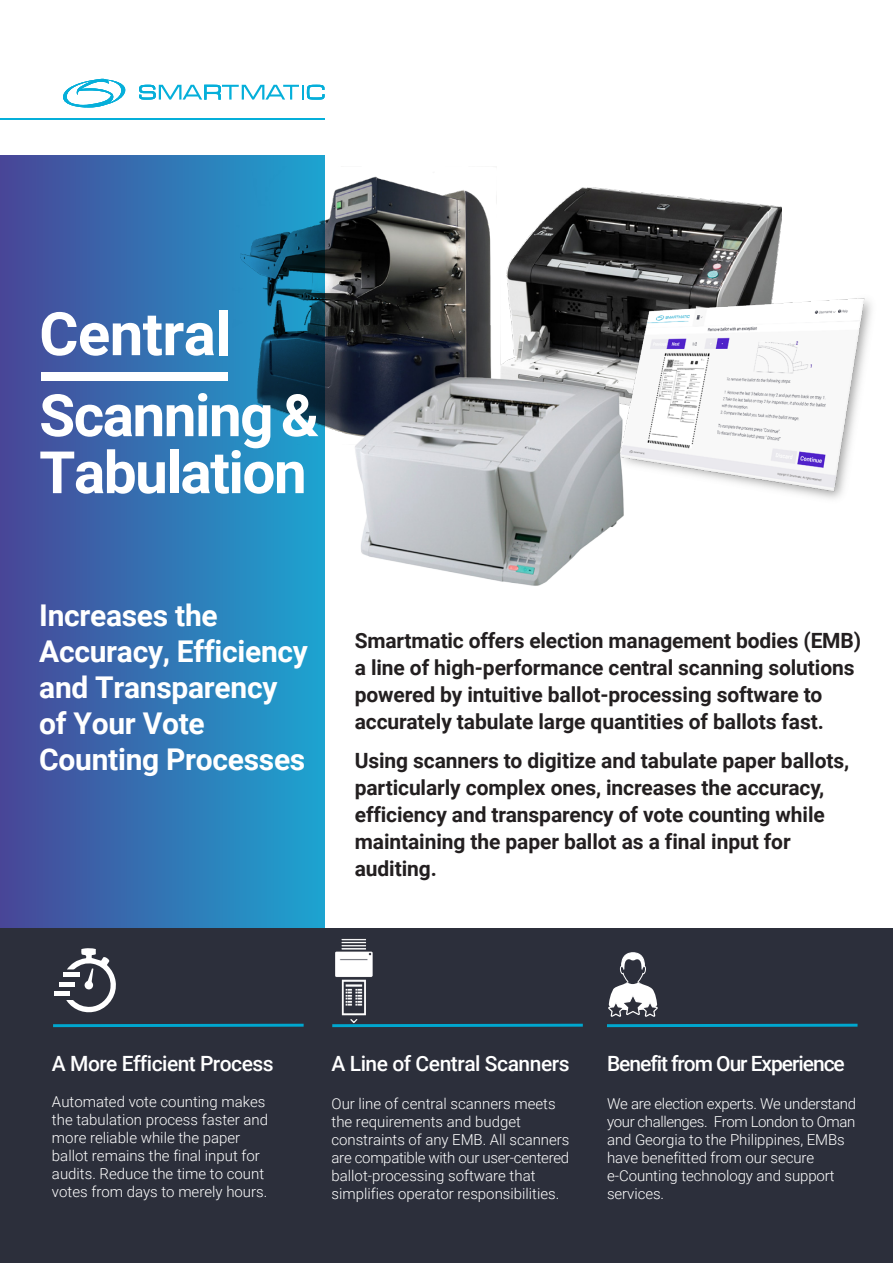
<style>
.page{position:relative;width:893px;height:1263px;background:#fff}
.page>*{position:absolute;margin:0;border:0;box-sizing:border-box;transform-origin:0 0}
.t1{font:700 60px "Roboto";letter-spacing:-.01em;color:#fff}
.t2{font:700 58.5px/57px "Roboto";letter-spacing:-.025em;color:#fff}
.t3{font:700 30px/36px "Roboto";letter-spacing:-.01em;color:#fff}
.t4{font:700 21px/27px "Roboto";letter-spacing:-.005em;color:#231f20}
.t5{font:500 21px "Roboto";letter-spacing:-.025em;color:#fff}
.t6{font:500 21px "Roboto";letter-spacing:-.05em;color:#fff}
.t7{font:300 15px/18px "Roboto";color:#fff}
</style>
<div class="page">
<img style="left:325px;top:176px;width:166px;height:172px">
<img style="left:506px;top:187px;width:276px;height:161px">
<img style="left:603px;top:281px;width:269px;height:218px">
<img style="left:325px;top:348px;width:363px;height:238px">
<svg style="left:0;top:155px;width:325px;height:773px;background:#3170ae"></svg>
<div style="left:0;top:928px;width:893px;height:335px;background:#2c2f3b"></div>
<svg style="left:139px;top:85px;width:186px;height:15px"></svg>
<svg style="left:63px;top:79px;width:62px;height:28px"></svg>
<hr style="left:0;top:118px;width:325px;height:2px;background:#05afda">
<svg style="left:53px;top:1023px;width:251px;height:5px"></svg>
<svg style="left:66px;top:948px;width:50px;height:65px"></svg>
<hr style="left:63px;top:972px;width:16px;height:4px;background:#fff">
<hr style="left:59px;top:982px;width:15px;height:4px;background:#fff">
<div style="left:54px;top:991px;width:16px;height:5px;background:#fff"></div>
<svg style="left:332px;top:1023px;width:251px;height:5px"></svg>
<div style="left:41px;top:372px;width:187px;height:9px;background:#fff"></div>
<svg style="left:607px;top:952px;width:251px;height:76px"></svg>
<img style="left:335px;top:938px;width:38px;height:85px">
<h1 class="t1" style="left:39px;top:292px;width:193px">Central</h1>
<h2 class="t2" style="left:39px;top:385px;width:281px">Scanning&amp;<br>Tabulation</h2>
<h3 class="t3" style="left:39px;top:596px;width:270px">Increases the<br>Accuracy, Efficiency and Transparency of Your Vote<br>Counting Processes</h3>
<h3 class="t4" style="left:355px;top:626px;width:508px">Smartmatic offers election management bodies (EMB) a line of high-performance central scanning solutions powered by intuitive ballot-processing software to accurately tabulate large quantities of ballots fast.</h3>
<h3 class="t4" style="left:355px;top:746px;width:496px">Using scanners to digitize and tabulate paper ballots, particularly complex ones, increases the accuracy, efficiency and transparency of vote counting while maintaining the paper ballot as a final input for auditing.</h3>
<h3 class="t5" style="left:52px;top:1049px;width:223px">A More Efficient Process</h3>
<p class="t7" style="left:52px;top:1092px;width:218px">Automated vote counting makes the tabulation process faster and more reliable while the paper ballot remains the final input for audits. Reduce the time to count votes from days to merely hours.</p>
<h3 class="t5" style="left:332px;top:1049px;width:240px">A Line of Central Scanners</h3>
<p class="t7" style="left:332px;top:1094px;width:239px">Our line of central scanners meets the requirements and budget constraints of any EMB. All scanners are compatible with our user-centered ballot-processing software that simplifies operator responsibilities.</p>
<h3 class="t6" style="left:607px;top:1049px;width:239px">Benefit from Our Experience</h3>
<p class="t7" style="left:607px;top:1094px;width:251px">We are election experts. We understand your challenges. From London to Oman and Georgia to the Philippines, EMBs have benefitted from our secure e-Counting technology and support services.</p>
</div>
